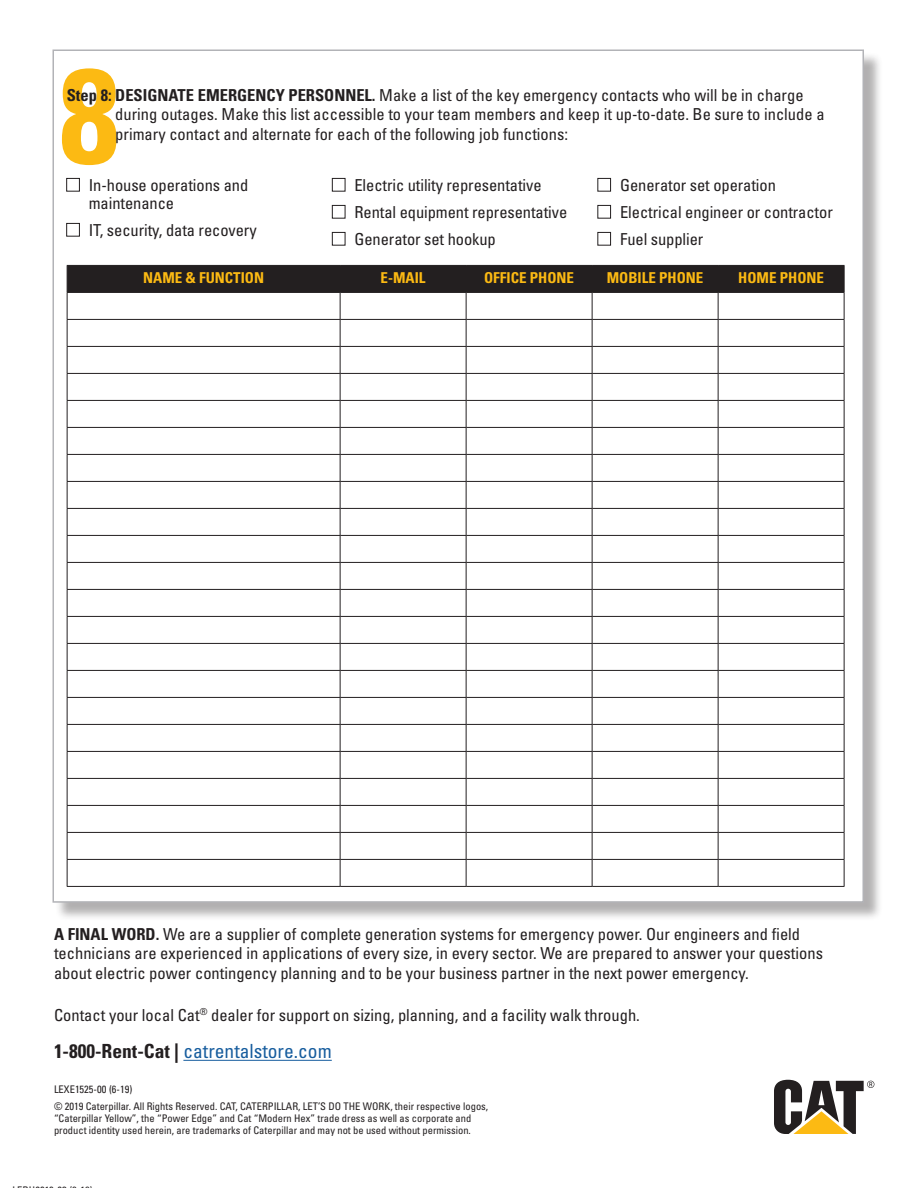
<style>
.page{position:relative;width:918px;height:1188px;background:#fff}
.page>*{position:absolute;margin:0;border:0;box-sizing:border-box;transform-origin:0 0}
.t1{font:700 condensed 135px "Univers";color:#fcba13}
.t2{font:condensed 19.5px "Univers";color:#175d9e}
.t3{font:condensed 16.5px/19.5px "Univers";color:#231f20}
.t4{font:700 condensed 15px "Univers";color:#fcba13}
.t5{font:condensed 10.5px/16.5px "Univers";color:#231f20}
.s1{font-weight:700}
.s2{font-weight:700;color:#231f20}
</style>
<div class="page">
<div style="left:55px;top:52px;width:828px;height:869px;background:#231f20;opacity:.35"></div>
<div style="left:52px;top:50px;width:812px;height:853px;background:#fff;border:2px solid #b2b3b7"></div>
<div style="left:66px;top:178px;width:14px;height:14px;border:1px solid #231f20"></div>
<div style="left:66px;top:223px;width:14px;height:14px;border:1px solid #231f20"></div>
<div style="left:332px;top:178px;width:13px;height:14px;border:1px solid #231f20"></div>
<div style="left:597px;top:178px;width:14px;height:14px;border:1px solid #231f20"></div>
<div style="left:332px;top:205px;width:13px;height:14px;border:1px solid #231f20"></div>
<div style="left:597px;top:205px;width:14px;height:14px;border:1px solid #231f20"></div>
<div style="left:332px;top:232px;width:13px;height:14px;border:1px solid #231f20"></div>
<div style="left:597px;top:232px;width:14px;height:14px;border:1px solid #231f20"></div>
<svg style="left:67px;top:265px;width:778px;height:621px"></svg>
<hr style="left:67px;top:886px;width:273px;height:1px;background:#231f20">
<hr style="left:340px;top:886px;width:126px;height:1px;background:#231f20">
<hr style="left:466px;top:886px;width:126px;height:1px;background:#231f20">
<hr style="left:592px;top:886px;width:126px;height:1px;background:#231f20">
<hr style="left:718px;top:886px;width:126px;height:1px;background:#231f20">
<svg style="left:774px;top:1080px;width:100px;height:54px"></svg>
<hr style="left:183px;top:1060px;width:149px;height:1px;background:#175d9e">
<h1 class="t1" style="left:59px;top:33px;width:61px">8</h1>
<p class="t3" style="left:115px;top:85px;width:711px;text-indent:-49px"><span class="s1">Step 8: DESIGNATE EMERGENCY PERSONNEL.</span> Make a list of the key emergency contacts who will be in charge during outages. Make this list accessible to your team members and keep it up-to-date. Be sure to include a primary contact and alternate for each of the following job functions:</p>
<p class="t3" style="left:89px;top:176px;width:161px;line-height:18px">In-house operations and maintenance</p>
<p class="t3" style="left:89px;top:220px;width:169px">IT, security, data recovery</p>
<p class="t3" style="left:354px;top:172px;width:214px;line-height:27px">Electric utility representative<br>Rental equipment representative<br>Generator set hookup</p>
<p class="t3" style="left:620px;top:172px;width:214px;line-height:27px">Generator set operation<br>Electrical engineer or contractor<br>Fuel supplier</p>
<p class="t4" style="left:143px;top:269px;width:122px">NAME &amp; FUNCTION</p>
<p class="t4" style="left:381px;top:269px;width:46px">E-MAIL</p>
<p class="t4" style="left:484px;top:269px;width:91px">OFFICE PHONE</p>
<p class="t4" style="left:607px;top:269px;width:98px">MOBILE PHONE</p>
<p class="t4" style="left:738px;top:269px;width:87px">HOME PHONE</p>
<p class="t3" style="left:54px;top:924px;width:771px"><span class="s1">A FINAL WORD.</span> We are a supplier of complete generation systems for emergency power. Our engineers and field technicians are experienced in applications of every size, in every sector. We are prepared to answer your questions about electric power contingency planning and to be your business partner in the next power emergency.</p>
<p class="t3" style="left:54px;top:1005px;width:587px">Contact your local Cat<sup>®</sup> dealer for support on sizing, planning, and a facility walk through.</p>
<p class="t2" style="left:54px;top:1039px;width:279px"><span class="s2">1-800-Rent-Cat |</span> catrentalstore.com</p>
<p class="t5" style="left:54px;top:1081px;width:436px">LEXE1525-00 (6-19)<br>© 2019 Caterpillar. All Rights Reserved. CAT, CATERPILLAR, LET’S DO THE WORK, their respective logos,</p>
<p class="t5" style="left:54px;top:1112px;width:419px;line-height:12px">“Caterpillar Yellow”, the “Power Edge” and Cat “Modern Hex” trade dress as well as corporate and product identity used herein, are trademarks of Caterpillar and may not be used without permission.</p>
</div>
